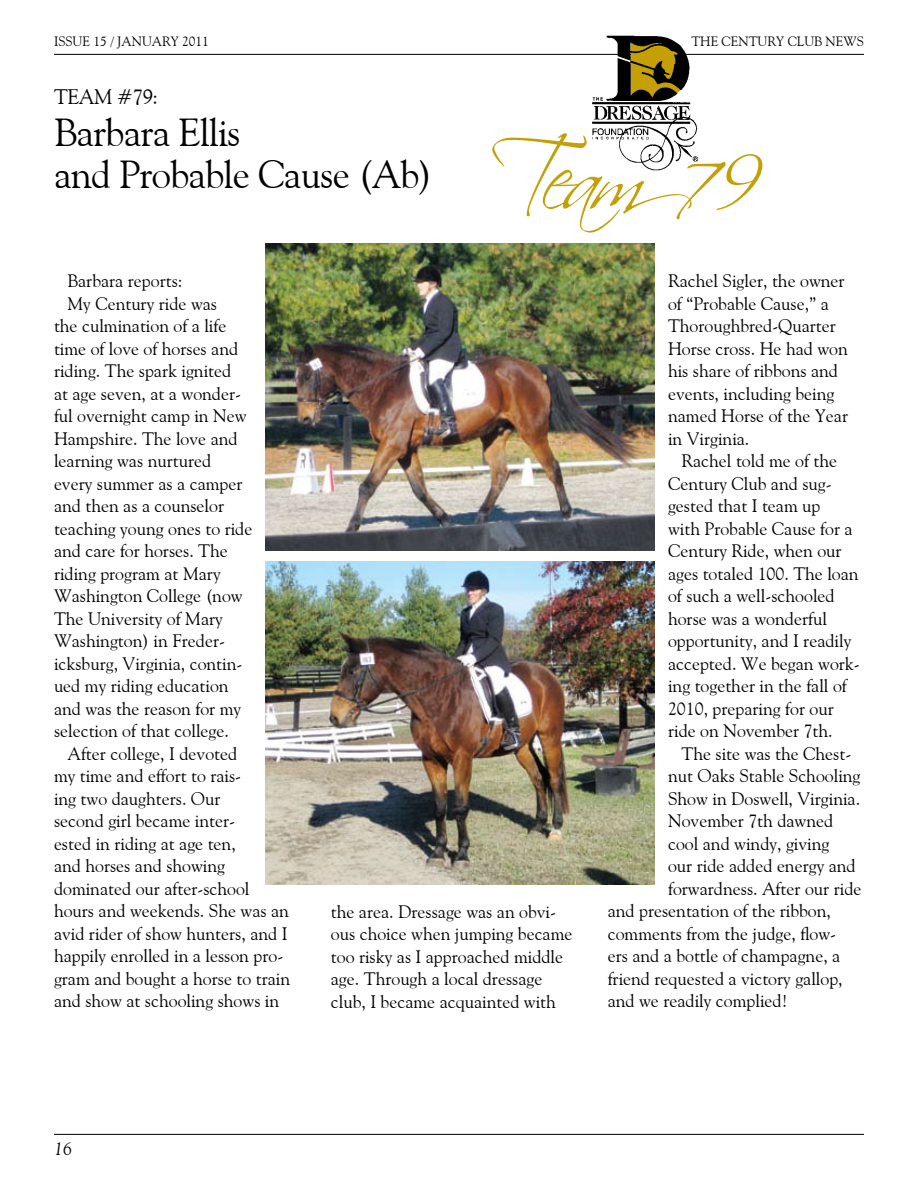
<style>
.page{position:relative;width:918px;height:1188px;background:#fff}
.page>*{position:absolute;margin:0;border:0;box-sizing:border-box;transform-origin:0 0}
.t1{font:90px "Scriptina";letter-spacing:-.115em;color:#c49f06}
.t2{font:39px/42px "Goudy Old Style BT";letter-spacing:-.02em;color:#000}
.t3{font:21px "Goudy Old Style BT";color:#000}
.t4{font:18px/22.5px "Goudy Old Style BT";color:#000}
.t5{font:italic 18px "Goudy Old Style BT";color:#000}
.t6{font:13.5px "Goudy Old Style BT";color:#000}
</style>
<div class="page">
<hr style="left:54px;top:1134px;width:810px;height:1px;background:#000">
<hr style="left:54px;top:54px;width:810px;height:1px;background:#000">
<img style="left:592px;top:35px;width:106px;height:135px">
<img style="left:266px;top:243px;width:389px;height:307px">
<img style="left:266px;top:562px;width:389px;height:322px">
<p class="t6" style="left:54px;top:33px;width:156px">Issue 15 / January 2011</p>
<p class="t6" style="left:691px;top:33px;width:115px">The Century Club</p>
<p class="t6" style="left:826px;top:33px;width:40px">News</p>
<p class="t3" style="left:54px;top:83px;width:30px">Team</p>
<p class="t3" style="left:117px;top:83px;width:43px">#79:</p>
<h2 class="t2" style="left:54px;top:110px;width:380px">Barbara Ellis<br>and Probable Cause (Ab)</h2>
<h1 class="t1" style="left:489px;top:125px;width:278px">Team79</h1>
<p class="t4" style="left:68px;top:270px;width:117px">Barbara reports:</p>
<p class="t4" style="left:68px;top:292px;width:151px">My Century ride was</p>
<p class="t4" style="left:54px;top:315px;width:174px">the culmination of a life</p>
<p class="t4" style="left:54px;top:337px;width:186px">time of love of horses and</p>
<p class="t4" style="left:54px;top:360px;width:179px">riding. The spark ignited</p>
<p class="t4" style="left:54px;top:382px;width:189px">at age seven, at a wonder-</p>
<p class="t4" style="left:54px;top:405px;width:194px">ful overnight camp in New</p>
<p class="t4" style="left:54px;top:427px;width:185px">Hampshire. The love and</p>
<p class="t4" style="left:54px;top:450px;width:159px">learning was nurtured</p>
<p class="t4" style="left:54px;top:472px;width:190px">every summer as a camper</p>
<p class="t4" style="left:54px;top:495px;width:172px">and then as a counselor</p>
<p class="t4" style="left:54px;top:517px;width:200px">teaching young ones to ride</p>
<p class="t4" style="left:54px;top:540px;width:175px">and care for horses. The</p>
<p class="t4" style="left:54px;top:562px;width:168px">riding program at Mary</p>
<p class="t4" style="left:54px;top:585px;width:190px">Washington College (now</p>
<p class="t4" style="left:54px;top:607px;width:170px">The University of Mary</p>
<p class="t4" style="left:54px;top:630px;width:173px">Washington) in Freder-</p>
<p class="t4" style="left:54px;top:652px;width:190px">icksburg, Virginia, contin-</p>
<p class="t4" style="left:54px;top:675px;width:176px">ued my riding education</p>
<p class="t4" style="left:54px;top:697px;width:189px">and was the reason for my</p>
<p class="t4" style="left:54px;top:720px;width:176px">selection of that college.</p>
<p class="t4" style="left:68px;top:742px;width:171px">After college, I devoted</p>
<p class="t4" style="left:54px;top:765px;width:189px">my time and effort to rais-</p>
<p class="t4" style="left:54px;top:787px;width:168px">ing two daughters. Our</p>
<p class="t4" style="left:54px;top:810px;width:183px">second girl became inter-</p>
<p class="t4" style="left:54px;top:832px;width:183px">ested in riding at age ten,</p>
<p class="t4" style="left:54px;top:855px;width:173px">and horses and showing</p>
<p class="t4" style="left:54px;top:877px;width:197px">dominated our after-school</p>
<p class="t4" style="left:54px;top:900px;width:236px">hours and weekends. She was an</p>
<p class="t4" style="left:54px;top:922px;width:235px">avid rider of show hunters, and I</p>
<p class="t4" style="left:54px;top:945px;width:231px">happily enrolled in a lesson pro-</p>
<p class="t4" style="left:54px;top:967px;width:238px">gram and bought a horse to train</p>
<p class="t4" style="left:54px;top:990px;width:227px">and show at schooling shows in</p>
<p class="t4" style="left:331px;top:900px;width:243px">the area. Dressage was an obvi&shy;ous choice when jumping became too risky as I approached middle age. Through a local dressage club, I became acquainted with</p>
<p class="t4" style="left:668px;top:270px;width:182px">Rachel Sigler, the owner of “Probable Cause,” a<br>Thoroughbred-Quarter<br>Horse cross. He had won his share of ribbons and events, including being named Horse of the Year in Virginia.</p>
<p class="t4" style="left:668px;top:450px;width:193px;text-indent:14px">Rachel told me of the<br>Century Club and sug&shy;gested that I team up<br>with Probable Cause for a<br>Century Ride, when our ages totaled 100. The loan of such a well-schooled horse was a wonderful opportunity, and I readily accepted. We began work&shy;ing together in the fall of<br>2010, preparing for our ride on November 7th.</p>
<p class="t4" style="left:682px;top:742px;width:171px">The site was the Chest-</p>
<p class="t4" style="left:668px;top:765px;width:194px">nut Oaks Stable Schooling</p>
<p class="t4" style="left:668px;top:787px;width:194px">Show in Doswell, Virginia.</p>
<p class="t4" style="left:668px;top:810px;width:167px">November 7th dawned</p>
<p class="t4" style="left:668px;top:832px;width:163px">cool and windy, giving</p>
<p class="t4" style="left:668px;top:855px;width:189px">our ride added energy and</p>
<p class="t4" style="left:668px;top:877px;width:195px">forwardness. After our ride</p>
<p class="t4" style="left:608px;top:900px;width:225px">and presentation of the ribbon,</p>
<p class="t4" style="left:608px;top:922px;width:230px">comments from the judge, flow-</p>
<p class="t4" style="left:608px;top:945px;width:234px">ers and a bottle of champagne, a</p>
<p class="t4" style="left:608px;top:967px;width:237px">friend requested a victory gallop,</p>
<p class="t4" style="left:608px;top:990px;width:181px">and we readily complied!</p>
<p class="t5" style="left:54px;top:1138px;width:19px">16</p>
</div>
